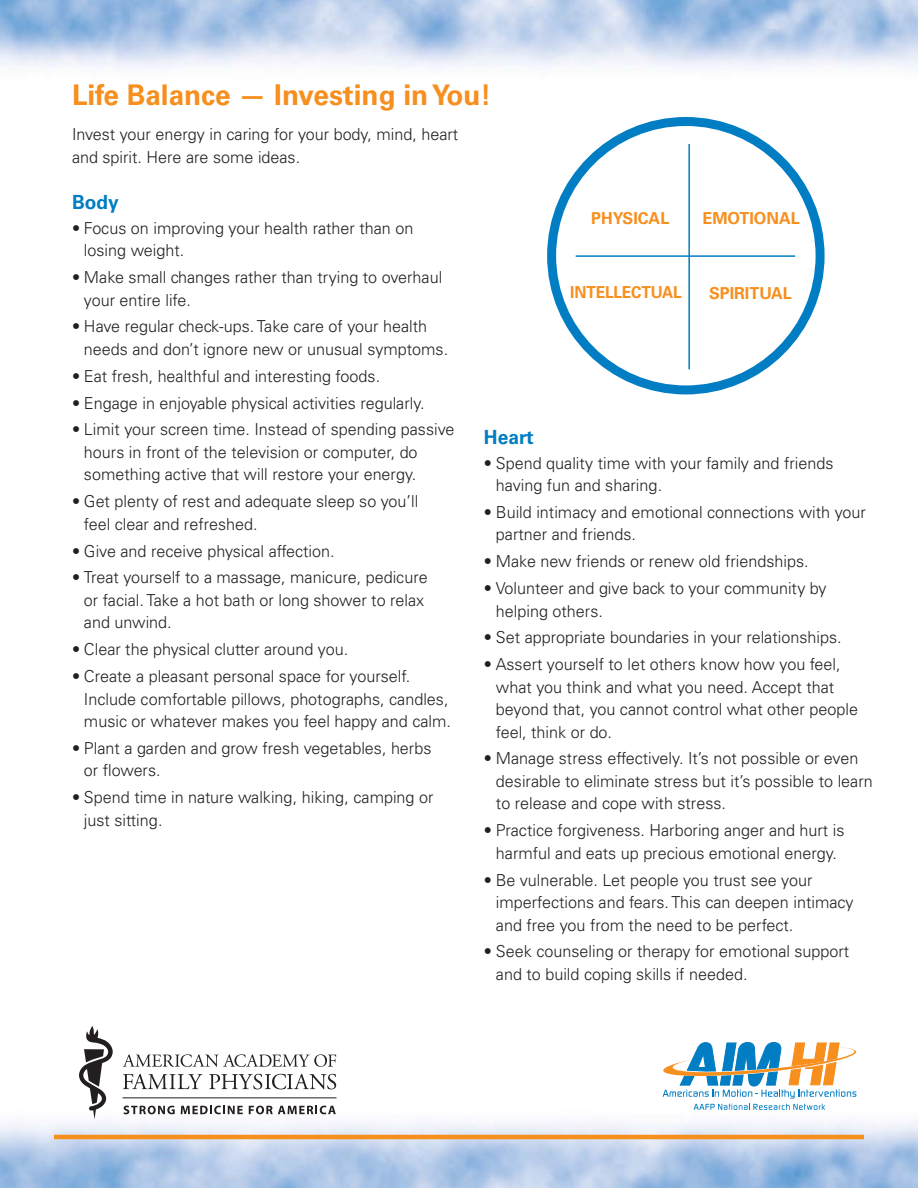
<style>
.page{position:relative;width:918px;height:1188px;background:#fff}
.page>*{position:absolute;margin:0;border:0;box-sizing:border-box;transform-origin:0 0}
.t1{font:700 28.5px "Univers";color:#f78f1e}
.t2{font:700 19.5px "Univers";color:#007dc3}
.t3{font:300 16.5px/22.5px "Univers";color:#231f20}
.t4{font:700 16.5px "Univers";color:#f78f1e}
.t5{font:700 16.5px "Univers";color:#f78f1e;scale:.94 1}
</style>
<div class="page">
<img style="left:0;top:0;width:918px;height:1188px">
<hr style="left:54px;top:1135px;width:810px;height:4px;background:#f78f1e">
<svg style="left:79px;top:1026px;width:34px;height:93px"></svg>
<hr style="left:123px;top:1098px;width:214px;height:1px;background:#231f20">
<svg style="left:123px;top:1054px;width:213px;height:13px"></svg>
<svg style="left:123px;top:1074px;width:79px;height:15px"></svg>
<svg style="left:209px;top:1074px;width:127px;height:15px"></svg>
<svg style="left:124px;top:1106px;width:51px;height:8px"></svg>
<svg style="left:181px;top:1106px;width:62px;height:8px"></svg>
<svg style="left:249px;top:1106px;width:87px;height:8px"></svg>
<svg style="left:663px;top:1042px;width:194px;height:68px"></svg>
<div style="left:552px;top:122px;width:268px;height:268px;background:#fff;border-radius:50%"></div>
<div style="left:547px;top:117px;width:278px;height:277px;border:9px solid #007dc3;border-radius:50%"></div>
<hr style="left:688px;top:144px;width:2px;height:225px;background:#007dc3">
<hr style="left:576px;top:255px;width:219px;height:2px;background:#007dc3">
<h1 class="t1" style="left:72px;top:85px;width:421px">Life Balance — Investing in You!</h1>
<p class="t3" style="left:72px;top:125px;width:388px">Invest your energy in caring for your body, mind, heart and spirit. Here are some ideas.</p>
<p class="t2" style="left:72px;top:195px;width:48px">Body</p>
<p class="t3" style="left:84px;top:218px;width:331px;text-indent:-12px">• Focus on improving your health rather than on losing weight.</p>
<p class="t3" style="left:84px;top:268px;width:360px;text-indent:-12px">• Make small changes rather than trying to overhaul your entire life.</p>
<p class="t3" style="left:84px;top:317px;width:366px;text-indent:-12px">• Have regular check-ups. Take care of your health needs and don’t ignore new or unusual symptoms.</p>
<p class="t3" style="left:72px;top:366px;width:310px">• Eat fresh, healthful and interesting foods.</p>
<p class="t3" style="left:72px;top:393px;width:354px">• Engage in enjoyable physical activities regularly.</p>
<p class="t3" style="left:84px;top:420px;width:372px;text-indent:-12px">• Limit your screen time. Instead of spending passive hours in front of the television or computer, do something active that will restore your energy.</p>
<p class="t3" style="left:84px;top:492px;width:336px;text-indent:-12px">• Get plenty of rest and adequate sleep so you’ll feel clear and refreshed.</p>
<p class="t3" style="left:72px;top:541px;width:264px">• Give and receive physical affection.</p>
<p class="t3" style="left:84px;top:568px;width:345px;text-indent:-12px">• Treat yourself to a massage, manicure, pedicure or facial. Take a hot bath or long shower to relax and unwind.</p>
<p class="t3" style="left:72px;top:640px;width:278px">• Clear the physical clutter around you.</p>
<p class="t3" style="left:84px;top:666px;width:369px;text-indent:-12px">• Create a pleasant personal space for yourself.<br>Include comfortable pillows, photographs, candles, music or whatever makes you feel happy and calm.</p>
<p class="t3" style="left:84px;top:738px;width:349px;text-indent:-12px">• Plant a garden and grow fresh vegetables, herbs or flowers.</p>
<p class="t3" style="left:84px;top:788px;width:351px;text-indent:-12px">• Spend time in nature walking, hiking, camping or just sitting.</p>
<p class="t4" style="left:591px;top:212px;width:80px">PHYSICAL</p>
<p class="t4" style="left:702px;top:212px;width:99px">EMOTIONAL</p>
<p class="t5" style="left:570px;top:286px;width:120px">INTELLECTUAL</p>
<p class="t4" style="left:709px;top:287px;width:84px">SPIRITUAL</p>
<p class="t2" style="left:484px;top:430px;width:51px">Heart</p>
<p class="t3" style="left:496px;top:453px;width:339px;text-indent:-12px">• Spend quality time with your family and friends having fun and sharing.</p>
<p class="t3" style="left:496px;top:502px;width:371px;text-indent:-12px">• Build intimacy and emotional connections with your partner and friends.</p>
<p class="t3" style="left:484px;top:552px;width:326px">• Make new friends or renew old friendships.</p>
<p class="t3" style="left:496px;top:578px;width:332px;text-indent:-12px">• Volunteer and give back to your community by helping others.</p>
<p class="t3" style="left:484px;top:628px;width:359px">• Set appropriate boundaries in your relationships.</p>
<p class="t3" style="left:496px;top:655px;width:364px;text-indent:-12px">• Assert yourself to let others know how you feel, what you think and what you need. Accept that beyond that, you cannot control what other people feel, think or do.</p>
<p class="t3" style="left:496px;top:749px;width:378px;text-indent:-12px">• Manage stress effectively. It’s not possible or even desirable to eliminate stress but it’s possible to learn to release and cope with stress.</p>
<p class="t3" style="left:484px;top:821px;width:362px;text-align:center">• Practice forgiveness. Harboring anger and hurt is harmful and eats up precious emotional energy.</p>
<p class="t3" style="left:496px;top:870px;width:359px;text-indent:-12px">• Be vulnerable. Let people you trust see your imperfections and fears. This can deepen intimacy and free you from the need to be perfect.</p>
<p class="t3" style="left:496px;top:942px;width:355px;text-indent:-12px">• Seek counseling or therapy for emotional support and to build coping skills if needed.</p>
</div>
